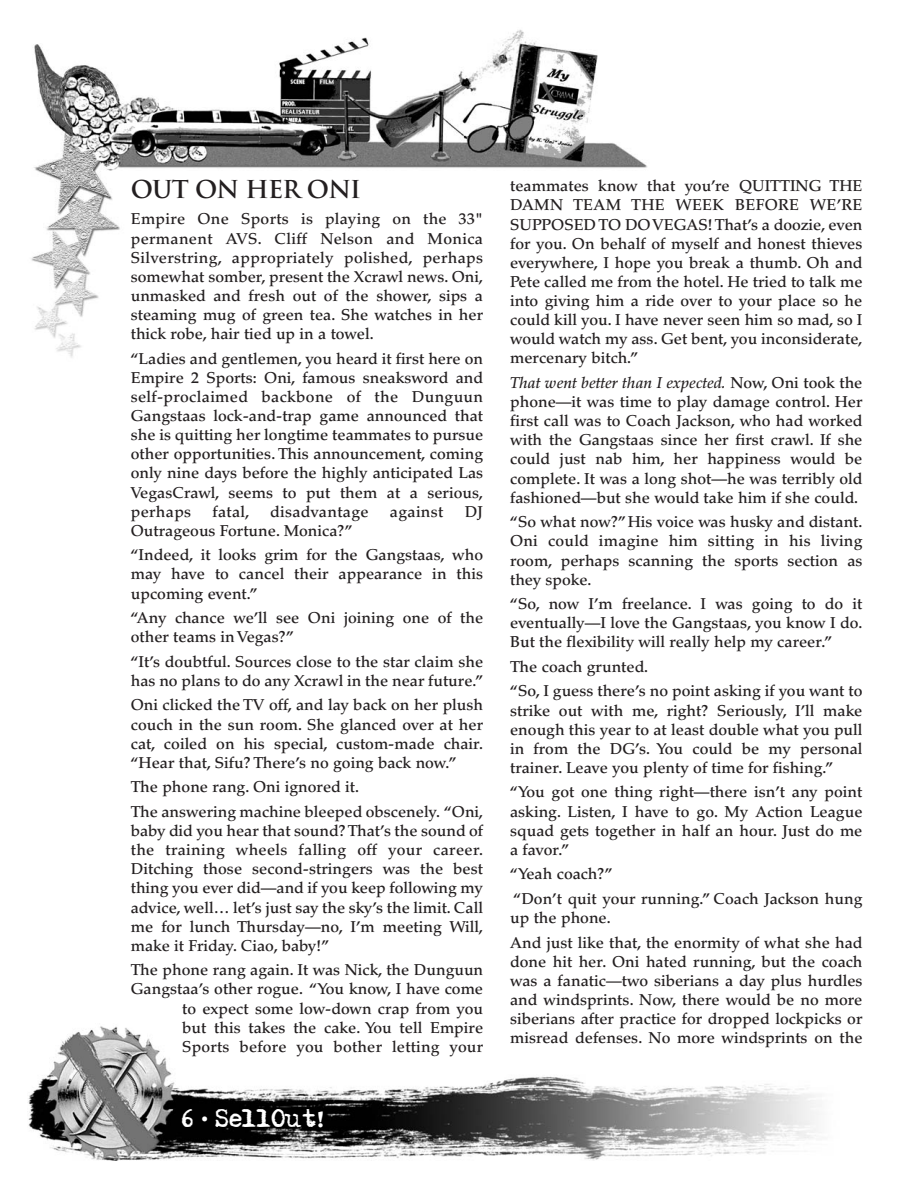
<style>
.page{position:relative;width:918px;height:1188px;background:#fff}
.page>*{position:absolute;margin:0;border:0;box-sizing:border-box;transform-origin:0 0}
.t1{font:700 24px "Trajan";letter-spacing:-.035em;color:#231f20}
.t2{font:22.5px "Adler";color:#fff}
.t3{font:500 15.75px/19.2px "Palatino";color:#231f20;text-align:justify}
.t4{font:500 15.75px "Palatino";letter-spacing:.02em;color:#231f20}
.s1{font-family:"Helvetica"}
.s2{font-family:"Palatino";font-weight:900}
.s3{font-style:italic}
</style>
<div class="page">
<img style="left:31px;top:30px;width:617px;height:328px">
<img style="left:28px;top:1026px;width:791px;height:135px">
<h1 class="t1" style="left:131px;top:174px;width:232px">OUT ON HER ONI</h1>
<p class="t3" style="left:131px;top:210px;width:354px">Empire One Sports is playing on the 33" permanent AVS. Cliff Nelson and Monica Silverstring, appropriately polished, perhaps somewhat somber, present the Xcrawl news. Oni, unmasked and fresh out of the shower, sips a steaming mug of green tea. She watches in her thick robe, hair tied up in a towel.</p>
<p class="t3" style="left:131px;top:349px;width:354px">“Ladies and gentlemen, you heard it first here on Empire 2 Sports: Oni, famous sneaksword and self-proclaimed backbone of the Dunguun Gangstaas lock-and-trap game announced that she is quitting her longtime teammates to pursue other opportunities. This announcement, coming only nine days before the highly anticipated Las VegasCrawl, seems to put them at a serious, perhaps</p>
<p class="t3" style="left:213px;top:502px;width:38px">fatal,</p>
<p class="t4" style="left:270px;top:502px;width:100px">disadvantage</p>
<p class="t4" style="left:390px;top:502px;width:55px">against</p>
<p class="t3" style="left:465px;top:502px;width:20px">DJ</p>
<p class="t3" style="left:131px;top:518px;width:354px;line-height:24.6px">Outrageous Fortune. Monica?”<br>“Indeed, it looks grim for the Gangstaas, who</p>
<p class="t3" style="left:131px;top:565px;width:354px">may have to cancel their appearance in this upcoming event.”</p>
<p class="t3" style="left:131px;top:608px;width:354px">“Any chance we’ll see Oni joining one of the other teams in Vegas?”</p>
<p class="t3" style="left:131px;top:652px;width:354px">“It’s doubtful. Sources close to the star claim she has no plans to do any Xcrawl in the near future.”</p>
<p class="t3" style="left:131px;top:696px;width:354px">Oni clicked the TV off, and lay back on her plush couch in the sun room. She glanced over at her cat, coiled on his special, custom-made chair. “Hear that, Sifu? There’s no going back now.”</p>
<p class="t3" style="left:131px;top:775px;width:354px;line-height:24.6px">The phone rang. Oni ignored it.<br>The answering machine bleeped obscenely. “Oni,</p>
<p class="t3" style="left:131px;top:821px;width:354px">baby did you hear that sound? That’s the sound of the training wheels falling off your career.<br>Ditching those second-stringers was the best thing you ever did—and if you keep following my advice, well… let’s just say the sky’s the limit. Call me for lunch Thursday—no, I’m meeting Will, make it Friday. Ciao, baby!”</p>
<p class="t3" style="left:131px;top:961px;width:354px;text-align:right">The phone rang again. It was Nick, the Dunguun Gangstaa’s other rogue. “You know, I have come to expect some low-down crap from you<br>but this takes the cake. You tell Empire<br>Sports before you bother letting your</p>
<h2 class="t2" style="left:182px;top:1109px;width:144px">6 <span class="s1">•</span> SellOut<span class="s2">!</span></h2>
<p class="t3" style="left:510px;top:177px;width:354px">teammates know that you’re QUITTING THE DAMN TEAM THE WEEK BEFORE WE’RE SUPPOSED TO DO VEGAS! That’s a doozie, even for you. On behalf of myself and honest thieves everywhere, I hope you break a thumb. Oh and Pete called me from the hotel. He tried to talk me into giving him a ride over to your place so he could kill you. I have never seen him so mad, so I would watch my ass. Get bent, you inconsiderate, mercenary bitch.”</p>
<p class="t3" style="left:510px;top:373px;width:354px"><span class="s3">That went better than I expected.</span> Now, Oni took the phone—it was time to play damage control. Her first call was to Coach Jackson, who had worked with the Gangstaas since her first crawl. If she could just nab him, her happiness would be complete. It was a long shot—he was terribly old fashioned—but she would take him if she could.</p>
<p class="t3" style="left:510px;top:513px;width:354px">“So what now?” His voice was husky and distant.<br>Oni could imagine him sitting in his living room, perhaps scanning the sports section as they spoke.</p>
<p class="t3" style="left:510px;top:594px;width:354px">“So, now I’m freelance. I was going to do it eventually—I love the Gangstaas, you know I do.<br>But the flexibility will really help my career.”</p>
<p class="t3" style="left:510px;top:655px;width:354px;line-height:24.6px">The coach grunted.<br>“So, I guess there’s no point asking if you want to</p>
<p class="t3" style="left:510px;top:701px;width:354px">strike out with me, right? Seriously, I’ll make enough this year to at least double what you pull in from the DG’s. You could be my personal trainer. Leave you plenty of time for fishing.”</p>
<p class="t3" style="left:510px;top:783px;width:354px">“You got one thing right—there isn’t any point asking. Listen, I have to go. My Action League squad gets together in half an hour. Just do me a favor.”</p>
<p class="t3" style="left:510px;top:862px;width:354px;line-height:24.6px">“Yeah coach?”<br>“Don’t quit your running.” Coach Jackson hung</p>
<p class="t3" style="left:510px;top:906px;width:354px;line-height:24.6px">up the phone.<br>And just like that, the enormity of what she had</p>
<p class="t3" style="left:510px;top:952px;width:354px">done hit her. Oni hated running, but the coach was a fanatic—two siberians a day plus hurdles and windsprints. Now, there would be no more siberians after practice for dropped lockpicks or misread defenses. No more windsprints on the</p>
</div>
